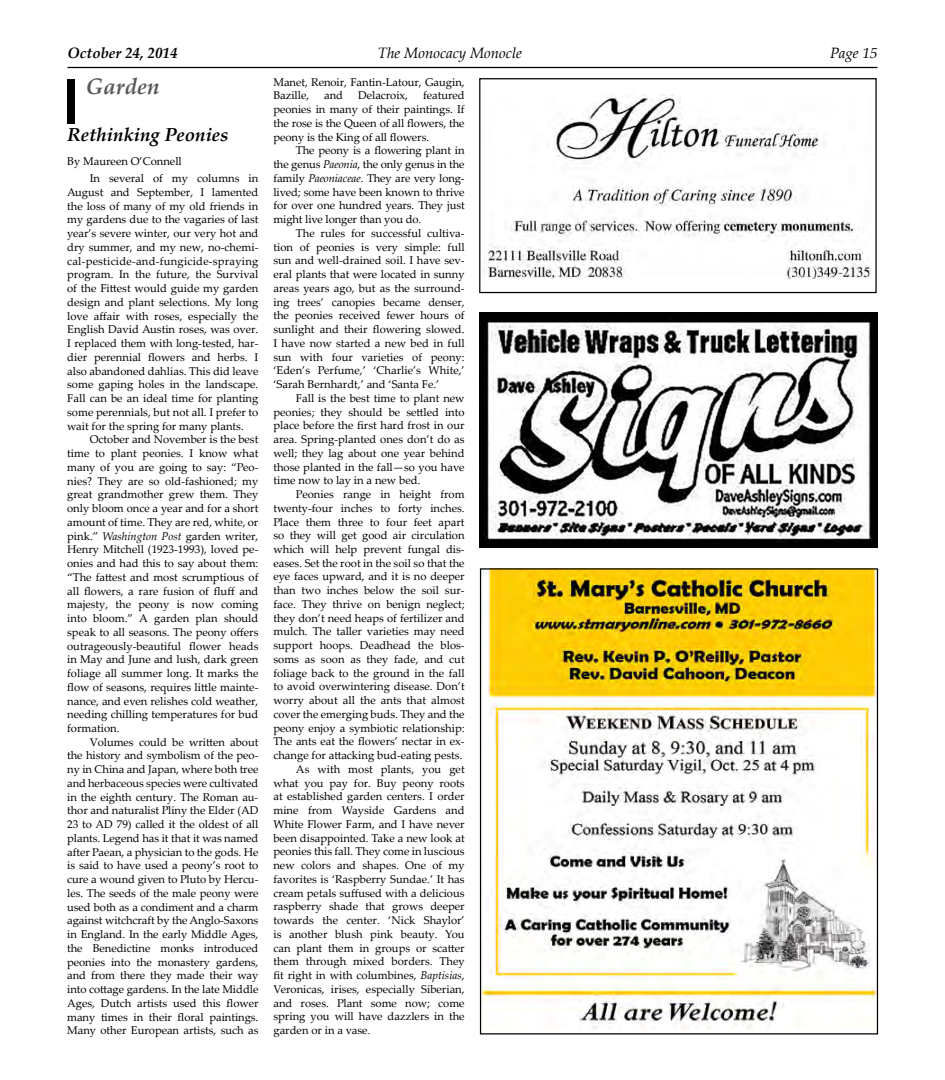
<style>
.page{position:relative;width:945px;height:1080px;background:#fff}
.page>*{position:absolute;margin:0;border:0;box-sizing:border-box;transform-origin:0 0}
.t1{font:italic 700 22.5px "Palatino Linotype";color:#58595b}
.t2{font:italic 700 18.75px "Palatino Linotype";color:#000}
.t3{font:italic 15px "Palatino Linotype";color:#000}
.t4{font:italic 700 15px "Palatino Linotype";color:#000}
.t5{font:11.25px/13.8px "Palatino Linotype";color:#000;text-align:justify}
.s1{font-style:italic}
</style>
<div class="page">
<hr style="left:68px;top:67px;width:810px;height:1px;background:#000">
<img style="left:482px;top:570px;width:394px;height:459px">
<div style="left:68px;top:79px;width:7px;height:45px;background:#000"></div>
<div style="left:479px;top:78px;width:398px;height:215px;border:1px solid #000"></div>
<img style="left:484px;top:94px;width:387px;height:184px">
<img style="left:480px;top:313px;width:398px;height:235px">
<h3 class="t4" style="left:68px;top:43px;width:112px">October 24, 2014</h3>
<h3 class="t3" style="left:378px;top:43px;width:146px">The Monocacy Monocle</h3>
<h3 class="t3" style="left:830px;top:43px;width:49px">Page 15</h3>
<h1 class="t1" style="left:86px;top:70px;width:75px">Garden</h1>
<h2 class="t2" style="left:67px;top:122px;width:163px">Rethinking Peonies</h2>
<p class="t5" style="left:90px;top:152px;width:170px;line-height:17.5px;text-indent:-22px">By Maureen O’Connell<br>In several of my columns in</p>
<p class="t5" style="left:67px;top:185px;width:193px">August and September, I lamented the loss of many of my old friends in my gardens due to the vagaries of last year’s severe winter, our very hot and dry summer, and my new, no-chemi&shy;cal-pesticide-and-fungicide-spraying program. In the future, the Survival of the Fittest would guide my garden design and plant selections. My long love affair with roses, especially the English David Austin roses, was over.<br>I replaced them with long-tested, har&shy;dier perennial flowers and herbs. I also abandoned dahlias. This did leave some gaping holes in the landscape.<br>Fall can be an ideal time for planting some perennials, but not all. I prefer to wait for the spring for many plants.</p>
<p class="t5" style="left:67px;top:432px;width:193px;text-indent:22px">October and November is the best time to plant peonies. I know what many of you are going to say: “Peo&shy;nies? They are so old-fashioned; my great grandmother grew them. They only bloom once a year and for a short amount of time. They are red, white, or pink.” <span class="s1">Washington Post</span> garden writer, Henry Mitchell (1923-1993), loved pe&shy;onies and had this to say about them: “The fattest and most scrumptious of all flowers, a rare fusion of fluff and majesty, the peony is now coming into bloom.” A garden plan should speak to all seasons. The peony offers outrageously-beautiful flower heads in May and June and lush, dark green foliage all summer long. It marks the flow of seasons, requires little mainte&shy;nance, and even relishes cold weather, needing chilling temperatures for bud formation.</p>
<p class="t5" style="left:67px;top:735px;width:193px;text-indent:22px">Volumes could be written about the history and symbolism of the peo&shy;ny in China and Japan, where both tree and herbaceous species were cultivated in the eighth century. The Roman au&shy;thor and naturalist Pliny the Elder (AD 23 to AD 79) called it the oldest of all plants. Legend has it that it was named after Paean, a physician to the gods. He is said to have used a peony’s root to cure a wound given to Pluto by Hercu&shy;les. The seeds of the male peony were used both as a condiment and a charm against witchcraft by the Anglo-Saxons in England. In the early Middle Ages, the Benedictine monks introduced peonies into the monastery gardens, and from there they made their way into cottage gardens. In the late Middle Ages, Dutch artists used this flower many times in their floral paintings.<br>Many other European artists, such as</p>
<p class="t5" style="left:273px;top:74px;width:193px">Manet, Renoir, Fantin-Latour, Gaugin,<br>Bazille,</p>
<p class="t5" style="left:273px;top:88px;width:193px;text-indent:150px">featured peonies in many of their paintings. If the rose is the Queen of all flowers, the peony is the King of all flowers.</p>
<p class="t5" style="left:273px;top:143px;width:193px;text-indent:22px">The peony is a flowering plant in the genus <span class="s1">Paeonia</span>, the only genus in the family <span class="s1">Paeoniaceae</span>. They are very long&shy;lived; some have been known to thrive for over one hundred years. They just might live longer than you do.</p>
<p class="t5" style="left:273px;top:226px;width:193px;text-indent:22px">The rules for successful cultiva&shy;tion of peonies is very simple: full sun and well-drained soil. I have sev&shy;eral plants that were located in sunny areas years ago, but as the surround&shy;ing trees’ canopies became denser, the peonies received fewer hours of sunlight and their flowering slowed.<br>I have now started a new bed in full sun with four varieties of peony: ‘Eden’s Perfume,’ ‘Charlie’s White,’ ‘Sarah Bernhardt,’ and ‘Santa Fe.’</p>
<p class="t5" style="left:273px;top:391px;width:193px;text-indent:22px">Fall is the best time to plant new peonies; they should be settled into place before the first hard frost in our area. Spring-planted ones don’t do as well; they lag about one year behind those planted in the fall—so you have time now to lay in a new bed.</p>
<p class="t5" style="left:296px;top:487px;width:170px">Peonies range in height from</p>
<p class="t5" style="left:273px;top:501px;width:193px">twenty-four inches to forty inches.</p>
<p class="t5" style="left:273px;top:514px;width:193px">Place them three to four feet apart</p>
<p class="t5" style="left:273px;top:528px;width:193px">so they will get good air circulation</p>
<p class="t5" style="left:273px;top:542px;width:193px">which will help prevent fungal dis-</p>
<p class="t5" style="left:273px;top:556px;width:193px">eases. Set the root in the soil so that the</p>
<p class="t5" style="left:273px;top:569px;width:193px">eye faces upward, and it is no deeper</p>
<p class="t5" style="left:273px;top:583px;width:193px">than two inches below the soil sur-</p>
<p class="t5" style="left:273px;top:597px;width:193px">face. They thrive on benign neglect;</p>
<p class="t5" style="left:273px;top:611px;width:193px">they don’t need heaps of fertilizer and</p>
<p class="t5" style="left:273px;top:624px;width:193px">mulch. The taller varieties may need</p>
<p class="t5" style="left:273px;top:638px;width:193px">support hoops. Deadhead the blos-</p>
<p class="t5" style="left:273px;top:652px;width:193px">soms as soon as they fade, and cut</p>
<p class="t5" style="left:273px;top:666px;width:193px">foliage back to the ground in the fall</p>
<p class="t5" style="left:273px;top:679px;width:193px">to avoid overwintering disease. Don’t</p>
<p class="t5" style="left:273px;top:693px;width:193px">worry about all the ants that almost</p>
<p class="t5" style="left:273px;top:707px;width:193px">cover the emerging buds. They and the</p>
<p class="t5" style="left:273px;top:721px;width:193px">peony enjoy a symbiotic relationship:</p>
<p class="t5" style="left:273px;top:734px;width:193px">The ants eat the flowers’ nectar in ex-</p>
<p class="t5" style="left:273px;top:748px;width:191px">change for attacking bud-eating pests.</p>
<p class="t5" style="left:296px;top:762px;width:170px">As with most plants, you get</p>
<p class="t5" style="left:273px;top:776px;width:193px">what you pay for. Buy peony roots</p>
<p class="t5" style="left:273px;top:789px;width:193px">at established garden centers. I order</p>
<p class="t5" style="left:273px;top:803px;width:193px">mine from Wayside Gardens and</p>
<p class="t5" style="left:273px;top:817px;width:193px">White Flower Farm, and I have never</p>
<p class="t5" style="left:273px;top:831px;width:193px">been disappointed. Take a new look at</p>
<p class="t5" style="left:273px;top:844px;width:193px">peonies this fall. They come in luscious</p>
<p class="t5" style="left:273px;top:858px;width:193px">new colors and shapes. One of my</p>
<p class="t5" style="left:273px;top:872px;width:193px">favorites is ‘Raspberry Sundae.’ It has</p>
<p class="t5" style="left:273px;top:886px;width:193px">cream petals suffused with a delicious</p>
<p class="t5" style="left:273px;top:899px;width:193px">raspberry shade that grows deeper</p>
<p class="t5" style="left:273px;top:913px;width:193px">towards the center. ‘Nick Shaylor’</p>
<p class="t5" style="left:273px;top:927px;width:193px">is another blush pink beauty. You</p>
<p class="t5" style="left:273px;top:941px;width:193px">can plant them in groups or scatter</p>
<p class="t5" style="left:273px;top:954px;width:193px">them through mixed borders. They</p>
<p class="t5" style="left:273px;top:968px;width:193px">fit right in with columbines, <span class="s1">Baptisias</span>,</p>
<p class="t5" style="left:273px;top:982px;width:193px">Veronicas, irises, especially Siberian,</p>
<p class="t5" style="left:273px;top:996px;width:193px">and roses. Plant some now; come</p>
<p class="t5" style="left:273px;top:1009px;width:193px">spring you will have dazzlers in the</p>
<p class="t5" style="left:273px;top:1023px;width:99px">garden or in a vase.</p>
<p class="t5" style="left:324px;top:88px;width:20px">and</p>
<p class="t5" style="left:358px;top:88px;width:51px">Delacroix,</p>
</div>
